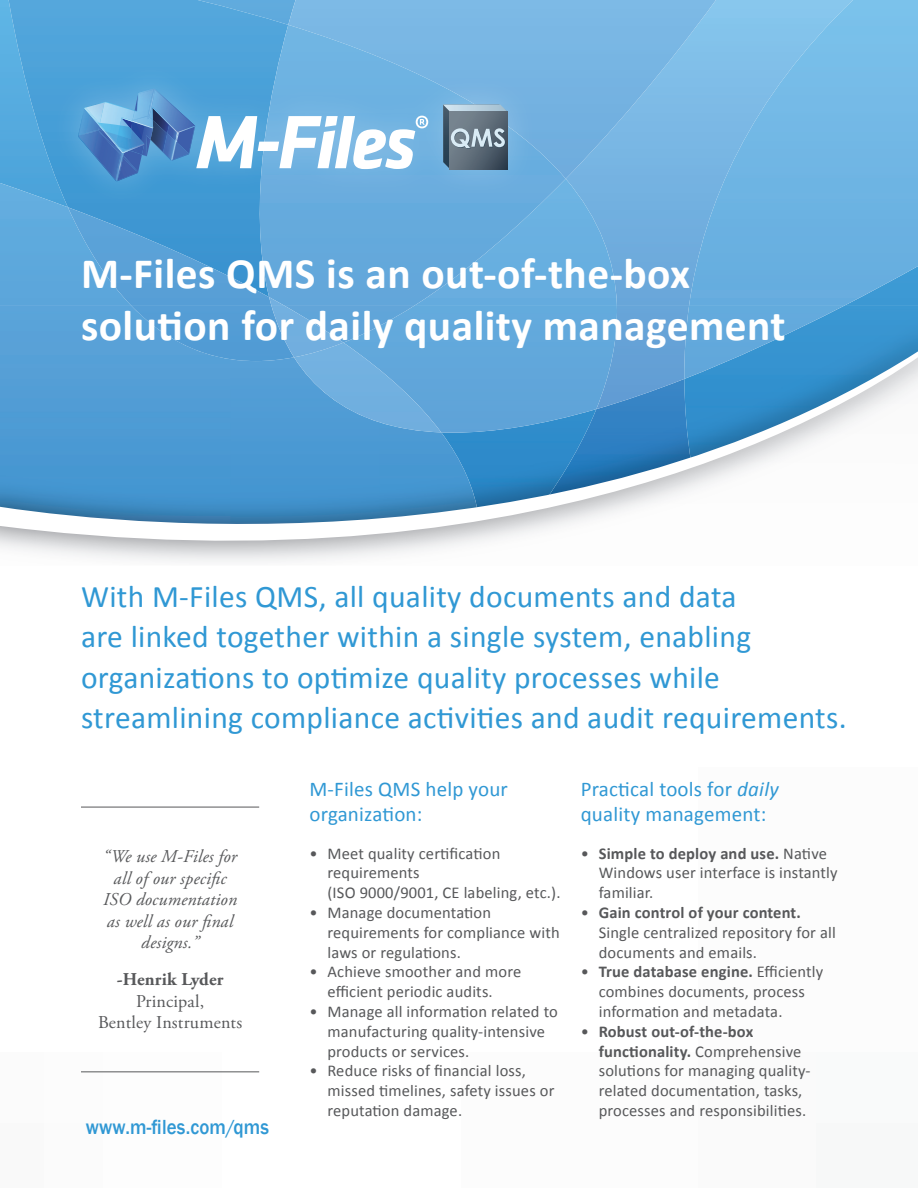
<style>
.page{position:relative;width:918px;height:1188px;background:#fff}
.page>*{position:absolute;margin:0;border:0;box-sizing:border-box;transform-origin:0 0}
.t1{font:700 43.5px/52.5px "Calibri";letter-spacing:.01em;color:#fff}
.t2{font:31.5px/40.5px "Calibri";letter-spacing:.01em;color:#3098d4}
.t3{font:21px/25.2px "Calibri";letter-spacing:.01em;color:#3098d4}
.t4{font:500 21px "Franklin Gothic";letter-spacing:.01em;color:#3098d4;scale:.9 1}
.t5{font:italic 18px/21.6px "Adobe Garamond Pro";letter-spacing:.01em;color:#57585a;text-align:center}
.t6{font:18px/21.6px "Adobe Garamond Pro";letter-spacing:.01em;color:#57585a;text-align:center}
.t7{font:16.5px/19.8px "Calibri";letter-spacing:.01em;color:#57585a}
.s1{font-weight:700}
.s2{font-style:italic}
</style>
<div class="page">
<div style="left:617px;top:179px;width:72px;height:126px;background:#6facdd"></div>
<div style="left:617px;top:0;width:72px;height:179px;background:#7ab7e4"></div>
<svg style="left:689px;top:0;width:229px;height:305px;background:#72b6e4"></svg>
<div style="left:845px;top:305px;width:73px;height:36px;background:#3996d2"></div>
<div style="left:618px;top:305px;width:66px;height:36px;background:#67a4d8"></div>
<div style="left:415px;top:305px;width:203px;height:36px;background:#63aadd"></div>
<div style="left:343px;top:305px;width:72px;height:36px;background:#62a5d9"></div>
<img style="left:684px;top:305px;width:161px;height:36px">
<div style="left:0;top:305px;width:131px;height:36px;background:#59a3d9"></div>
<div style="left:131px;top:305px;width:140px;height:36px;background:#559dd5"></div>
<img style="left:271px;top:305px;width:72px;height:36px">
<svg style="left:0;top:341px;width:918px;height:221px"></svg>
<svg style="left:0;top:0;width:617px;height:305px;background:#66aadb"></svg>
<hr style="left:81px;top:807px;width:178px;height:1px;background:#57585a">
<hr style="left:81px;top:1071px;width:178px;height:1px;background:#57585a">
<p class="t1" style="left:81px;top:245px;width:706px">M-Files QMS is an out-of-the-box solution for daily quality management</p>
<p class="t2" style="left:81px;top:575px;width:767px">With M-Files QMS, all quality documents and data<br>are linked together within a single system, enabling organizations to optimize quality processes while streamlining compliance activities and audit requirements.</p>
<p class="t5" style="left:103px;top:846px;width:135px">“We use M-Files for all of our specific<br>ISO documentation as well as our final designs.”</p>
<p class="t6" style="left:98px;top:969px;width:146px"><span class="s1">-Henrik Lyder<br></span>Principal,<br>Bentley Instruments</p>
<p class="t4" style="left:86px;top:1114px;width:205px">www.m-files.com/qms</p>
<p class="t3" style="left:309px;top:775px;width:200px">M-Files QMS help your organization:</p>
<p class="t7" style="left:327px;top:842px;width:235px;text-indent:-18px">• Meet quality certification requirements<br>(ISO 9000/9001, CE labeling, etc.).</p>
<p class="t7" style="left:327px;top:902px;width:234px;text-indent:-18px">• Manage documentation requirements for compliance with laws or regulations.</p>
<p class="t7" style="left:327px;top:961px;width:195px;text-indent:-18px">• Achieve smoother and more efficient periodic audits.</p>
<p class="t7" style="left:327px;top:1001px;width:232px;text-indent:-18px">• Manage all information related to manufacturing quality-intensive products or services.</p>
<p class="t7" style="left:327px;top:1060px;width:229px;text-indent:-18px">• Reduce risks of financial loss, missed timelines, safety issues or reputation damage.</p>
<p class="t3" style="left:581px;top:775px;width:200px">Practical tools for <span class="s2">daily </span>quality management:</p>
<p class="t7" style="left:599px;top:842px;width:241px;text-indent:-18px">• <span class="s1">Simple to deploy and use.</span> Native<br>Windows user interface is instantly familiar.</p>
<p class="t7" style="left:599px;top:902px;width:239px;text-indent:-18px">• <span class="s1">Gain control of your content.<br></span>Single centralized repository for all documents and emails.</p>
<p class="t7" style="left:599px;top:961px;width:226px;text-indent:-18px">• <span class="s1">True database engine.</span> Efficiently combines documents, process information and metadata.</p>
<p class="t7" style="left:599px;top:1021px;width:213px;text-indent:-18px">• <span class="s1">Robust out-of-the-box functionality.</span> Comprehensive solutions for managing quality&shy;related documentation, tasks, processes and responsibilities.</p>
</div>
